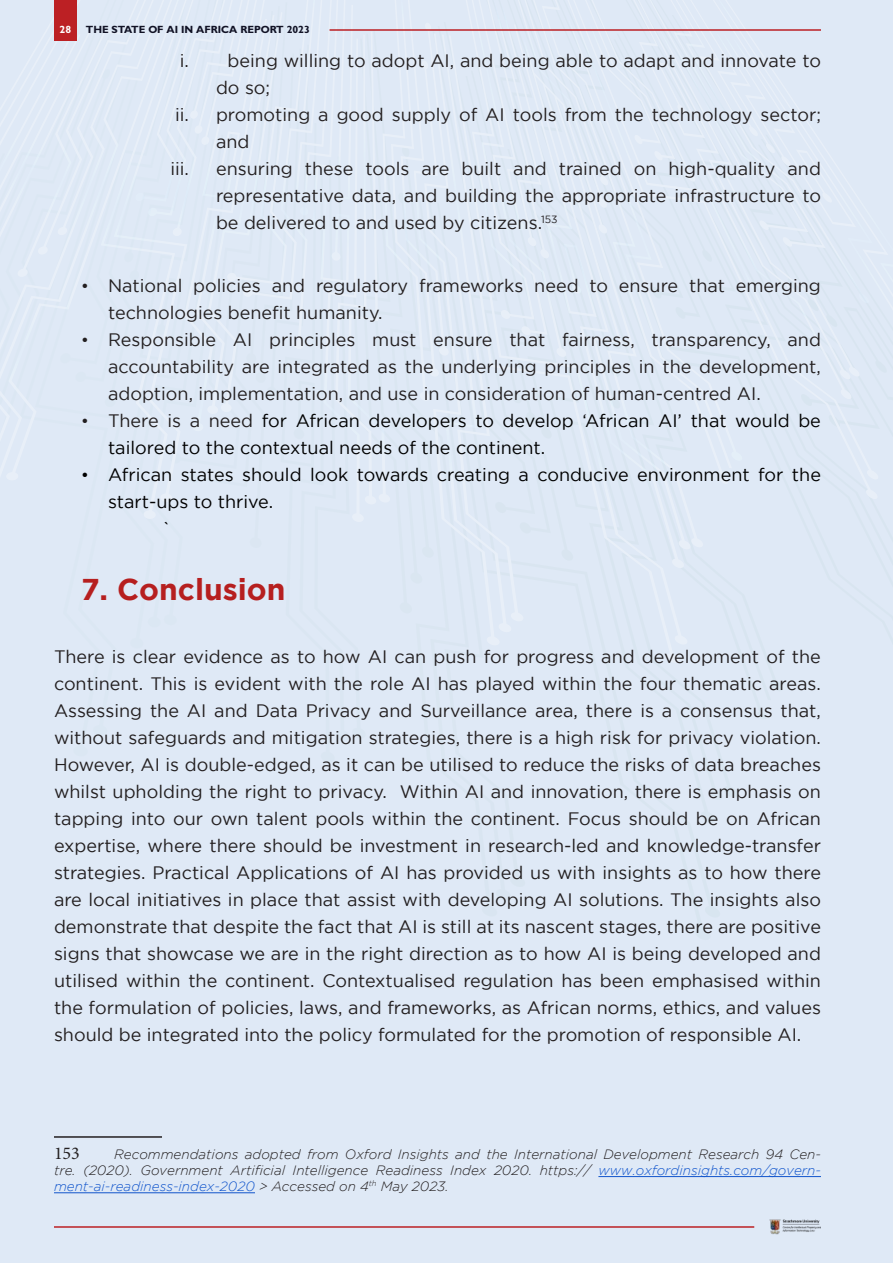
<style>
.page{position:relative;width:893px;height:1263px;background:#dfe9f6}
.page>*{position:absolute;margin:0;border:0;box-sizing:border-box;transform-origin:0 0}
.t1{font:700 30px "Gotham";color:#b61f1f}
.t2{font:18px/27px "Gotham";color:#231f20;text-align:justify}
.t3{font:18px/27px "Gotham";color:#000}
.t4{font:18px "Minion Pro";color:#231f20}
.t5{font:italic 300 13.5px/16.2px "Gotham";color:#231f20;text-align:justify}
.t6{font:700 10.5px "Gill Sans";color:#111225}
.t7{font:700 10.5px "Gill Sans";color:#fff}
.s1{font-family:"Gill Sans"}
.s2{font-family:"Gill Sans";color:#231f20}
.s3{color:#231f20}
.s4{color:#15c}
</style>
<div class="page">
<div style="left:54px;top:0;width:23px;height:41px;background:#bc2024"></div>
<hr style="left:330px;top:29px;width:491px;height:2px;background:#bc2024">
<hr style="left:54px;top:1226px;width:700px;height:2px;background:#bc2024">
<img style="left:770px;top:1219px;width:51px;height:16px">
<hr style="left:54px;top:1136px;width:108px;height:2px;background:#231f20">
<hr style="left:598px;top:1176px;width:223px;height:1px;background:#15c">
<hr style="left:54px;top:1192px;width:201px;height:1px;background:#15c">
<p class="t7" style="left:60px;top:23px;width:13px">28</p>
<p class="t6" style="left:86px;top:23px;width:226px">THE STATE OF AI IN AFRICA REPORT 2023</p>
<p class="t2" style="left:180px;top:47px;width:643px">i. being willing to adopt AI, and being able to adapt and innovate to</p>
<p class="t2" style="left:216px;top:74px;width:56px">do so;</p>
<p class="t2" style="left:175px;top:101px;width:647px">ii. promoting a good supply of AI tools from the technology sector;</p>
<p class="t2" style="left:216px;top:128px;width:35px">and</p>
<p class="t2" style="left:170px;top:155px;width:20px">iii.</p>
<p class="t2" style="left:216px;top:155px;width:606px">ensuring these tools are built and trained on high-quality and representative data, and building the appropriate infrastructure to be delivered to and used by citizens.<sup>153</sup></p>
<p class="t2" style="left:108px;top:272px;width:714px;text-indent:-27px"><span class="s1">•</span> National policies and regulatory frameworks need to ensure that emerging technologies benefit humanity.</p>
<p class="t2" style="left:108px;top:326px;width:714px;text-indent:-27px"><span class="s1">•</span> Responsible AI principles must ensure that fairness, transparency, and accountability are integrated as the underlying principles in the development, adoption, implementation, and use in consideration of human-centred AI.</p>
<p class="t3" style="left:108px;top:407px;width:714px;text-indent:-27px"><span class="s2">•</span> <span class="s3">There is a need</span> for African developers to develop ‘African AI’ that would be tailored to the contextual needs of the continent.</p>
<p class="t3" style="left:81px;top:461px;width:741px"><span class="s1">•</span> African states should look towards creating a conducive environment for the</p>
<p class="t3" style="left:108px;top:488px;width:167px">start-ups to thrive.</p>
<p class="t3" style="left:162px;top:515px;width:10px">`</p>
<h1 class="t1" style="left:81px;top:572px;width:206px">7. Conclusion</h1>
<p class="t2" style="left:54px;top:642px;width:768px">There is clear evidence as to how AI can push for progress and development of the continent. This is evident with the role AI has played within the four thematic areas.<br>Assessing the AI and Data Privacy and Surveillance area, there is a consensus that, without safeguards and mitigation strategies, there is a high risk for privacy violation.<br>However, AI is double-edged, as it can be utilised to reduce the risks of data breaches whilst upholding the right to privacy. Within AI and innovation, there is emphasis on tapping into our own talent pools within the continent. Focus should be on African expertise, where there should be investment in research-led and knowledge-transfer strategies. Practical Applications of AI has provided us with insights as to how there are local initiatives in place that assist with developing AI solutions. The insights also demonstrate that despite the fact that AI is still at its nascent stages, there are positive signs that showcase we are in the right direction as to how AI is being developed and utilised within the continent. Contextualised regulation has been emphasised within the formulation of policies, laws, and frameworks, as African norms, ethics, and values should be integrated into the policy formulated for the promotion of responsible AI.</p>
<p class="t4" style="left:54px;top:1141px;width:27px">153</p>
<p class="t5" style="left:54px;top:1146px;width:768px;text-indent:60px">Recommendations adopted from Oxford Insights and the International Development Research 94 Cen&shy;tre. (2020). Government Artificial Intelligence Readiness Index 2020. https:// <span class="s4">www.oxfordinsights.com/govern&shy;ment-ai-readiness-index-2020</span> &gt; Accessed on 4<sup>th</sup> May 2023.</p>
</div>
